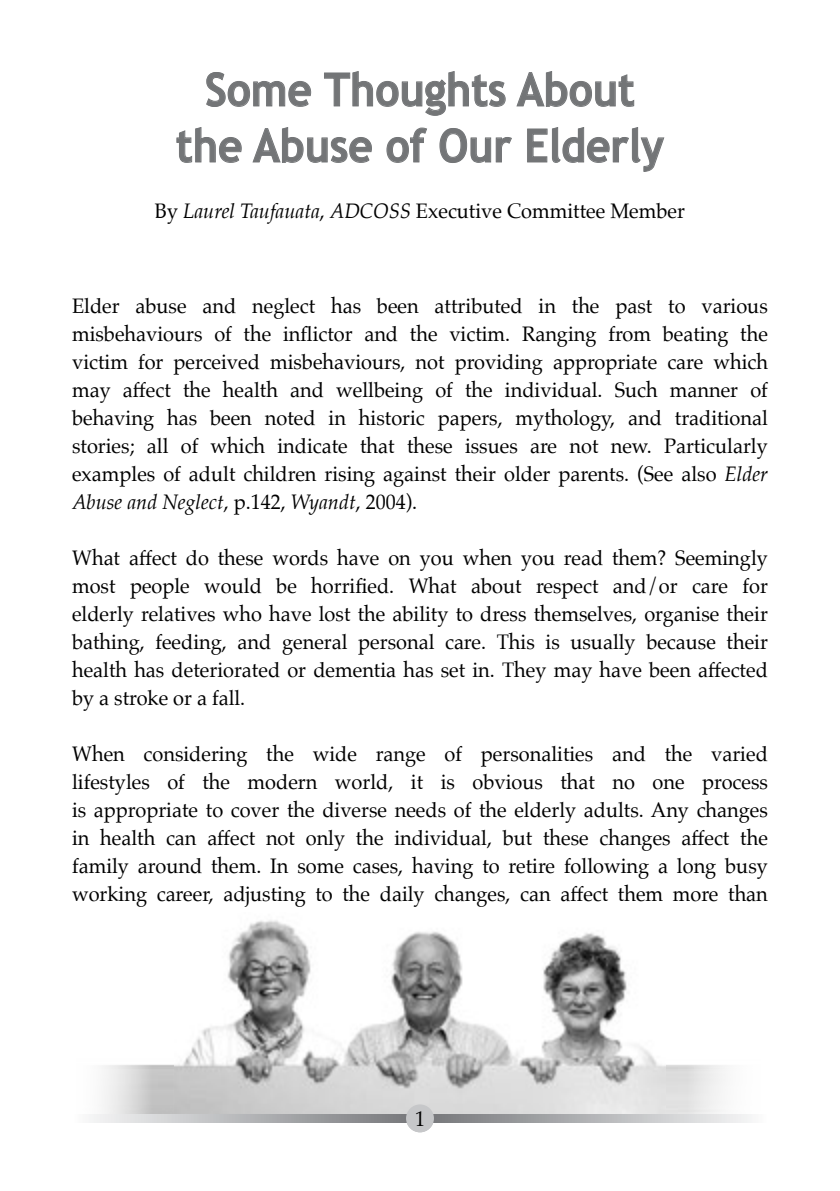
<style>
.page{position:relative;width:840px;height:1191px;background:#fff}
.page>*{position:absolute;margin:0;border:0;box-sizing:border-box;transform-origin:0 0}
.Heading{font:700 46px/56px "Trebuchet MS";color:#737577;text-align:center;scale:.92 1}
.Body_Text{font:21px/28px "Palatino";color:#000;text-align:justify;scale:.95 1}
.Body_Text-2{font:21px "Palatino";color:#000;scale:.95 1}
.s1{font-style:italic}
</style>
<div class="page">
<img style="left:90px;top:920px;width:575px;height:195px">
<svg style="left:206px;top:72px;width:105px;height:35px"></svg>
<svg style="left:324px;top:71px;width:181px;height:45px"></svg>
<svg style="left:516px;top:71px;width:118px;height:36px"></svg>
<svg style="left:176px;top:127px;width:66px;height:36px"></svg>
<svg style="left:252px;top:127px;width:120px;height:36px"></svg>
<svg style="left:386px;top:127px;width:41px;height:36px"></svg>
<svg style="left:439px;top:128px;width:73px;height:35px"></svg>
<svg style="left:527px;top:127px;width:137px;height:45px"></svg>
<svg style="left:433px;top:1115px;width:318px;height:7px;background:#b4b5b7"></svg>
<svg style="left:90px;top:1115px;width:316px;height:7px;background:#b4b6b8"></svg>
<div style="left:406px;top:1104px;width:27px;height:28px;background:#c6c7c9;border-radius:50%"></div>
<p class="Heading" style="left:176px;top:62px;width:531px">Some Thoughts About the Abuse of Our Elderly</p>
<p class="Body_Text" style="left:155px;top:197px;width:559px">By <span class="s1">Laurel Taufauata</span>, <span class="s1">ADCOSS</span> Executive Committee Member</p>
<p class="Body_Text" style="left:72px;top:292px;width:733px">Elder abuse and neglect has been attributed in the past to various misbehaviours of the inflictor and the victim. Ranging from beating the victim for perceived misbehaviours, not providing appropriate care which may affect the health and wellbeing of the individual. Such manner of behaving has been noted in historic papers, mythology, and traditional stories; all of which indicate that these issues are not new. Particularly examples of adult children rising against their older parents. (See also <span class="s1">Elder Abuse and Neglect</span>, p.142, <span class="s1">Wyandt</span>, 2004).</p>
<p class="Body_Text" style="left:72px;top:544px;width:733px">What affect do these words have on you when you read them? Seemingly most people would be horrified. What about respect and/or care for elderly relatives who have lost the ability to dress themselves, organise their bathing, feeding, and general personal care. This is usually because their health has deteriorated or dementia has set in. They may have been affected by a stroke or a fall.</p>
<p class="Body_Text" style="left:72px;top:740px;width:733px">When considering the wide range of personalities and the varied lifestyles of the modern world, it is obvious that no one process is appropriate to cover the diverse needs of the elderly adults. Any changes in health can affect not only the individual, but these changes affect the family around them. In some cases, having to retire following a long busy working career, adjusting to the daily changes, can affect them more than</p>
<p class="Body_Text-2" style="left:415px;top:1101px;width:12px">1</p>
</div>
